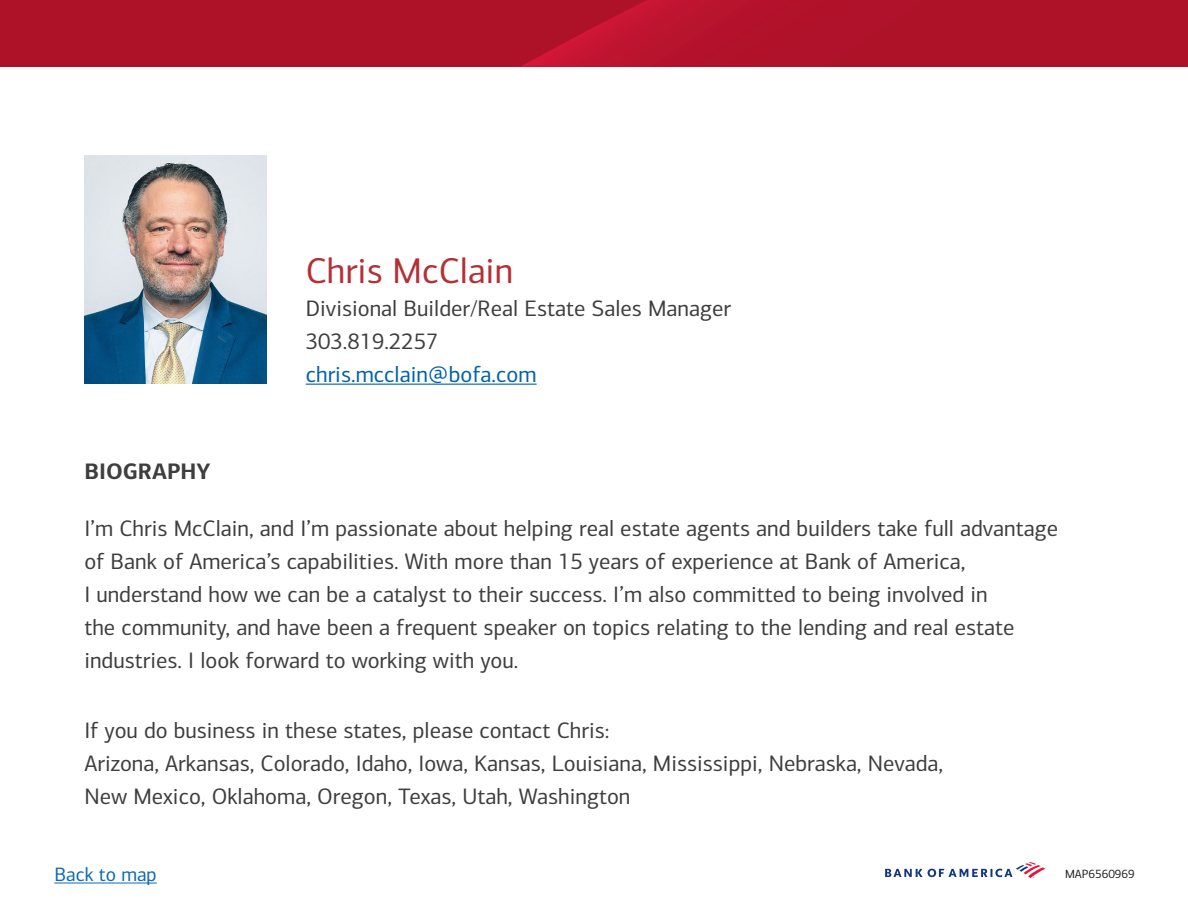
<style>
.page{position:relative;width:1188px;height:918px;background:#fff}
.page>*{position:absolute;margin:0;border:0;box-sizing:border-box;transform-origin:0 0}
.t1{font:36px "Connections";color:#b52f36}
.t2{font:22.5px/33px "Connections";color:#3e3e3f}
.t3{font:22.5px "Connections";color:#0161ab}
.t4{font:700 22.5px "Connections";color:#3e3e3f}
.t5{font:19.5px "Connections";color:#0c6bb2}
.t6{font:12px "Connections";color:#231f20}
</style>
<div class="page">
<div style="left:0;top:0;width:1188px;height:67px;background:#ae1229"></div>
<img style="left:613px;top:0;width:124px;height:66px">
<img style="left:534px;top:17px;width:79px;height:50px">
<img style="left:521px;top:59px;width:13px;height:8px">
<svg style="left:885px;top:862px;width:160px;height:16px"></svg>
<hr style="left:306px;top:384px;width:231px;height:1px;background:#0161ab">
<img style="left:84px;top:155px;width:182px;height:229px">
<hr style="left:54px;top:883px;width:103px;height:1px;background:#0c6bb2">
<h2 class="t1" style="left:306px;top:249px;width:209px">Chris McClain</h2>
<p class="t2" style="left:306px;top:292px;width:427px">Divisional Builder/Real Estate Sales Manager</p>
<p class="t2" style="left:306px;top:325px;width:134px">303.819.2257</p>
<p class="t3" style="left:306px;top:361px;width:232px">chris.mcclain@bofa.com</p>
<h3 class="t4" style="left:84px;top:457px;width:128px">BIOGRAPHY</h3>
<p class="t2" style="left:84px;top:512px;width:975px">I’m Chris McClain, and I’m passionate about helping real estate agents and builders take full advantage of Bank of America’s capabilities. With more than 15 years of experience at Bank of America,<br>I understand how we can be a catalyst to their success. I’m also committed to being involved in<br>the community, and have been a frequent speaker on topics relating to the lending and real estate industries. I look forward to working with you.</p>
<p class="t2" style="left:84px;top:714px;width:861px">If you do business in these states, please contact Chris:<br>Arizona, Arkansas, Colorado, Idaho, Iowa, Kansas, Louisiana, Mississippi, Nebraska, Nevada,<br>New Mexico, Oklahoma, Oregon, Texas, Utah, Washington</p>
<p class="t5" style="left:54px;top:863px;width:104px">Back to map</p>
<p class="t6" style="left:1065px;top:866px;width:71px">MAP6560969</p>
</div>
